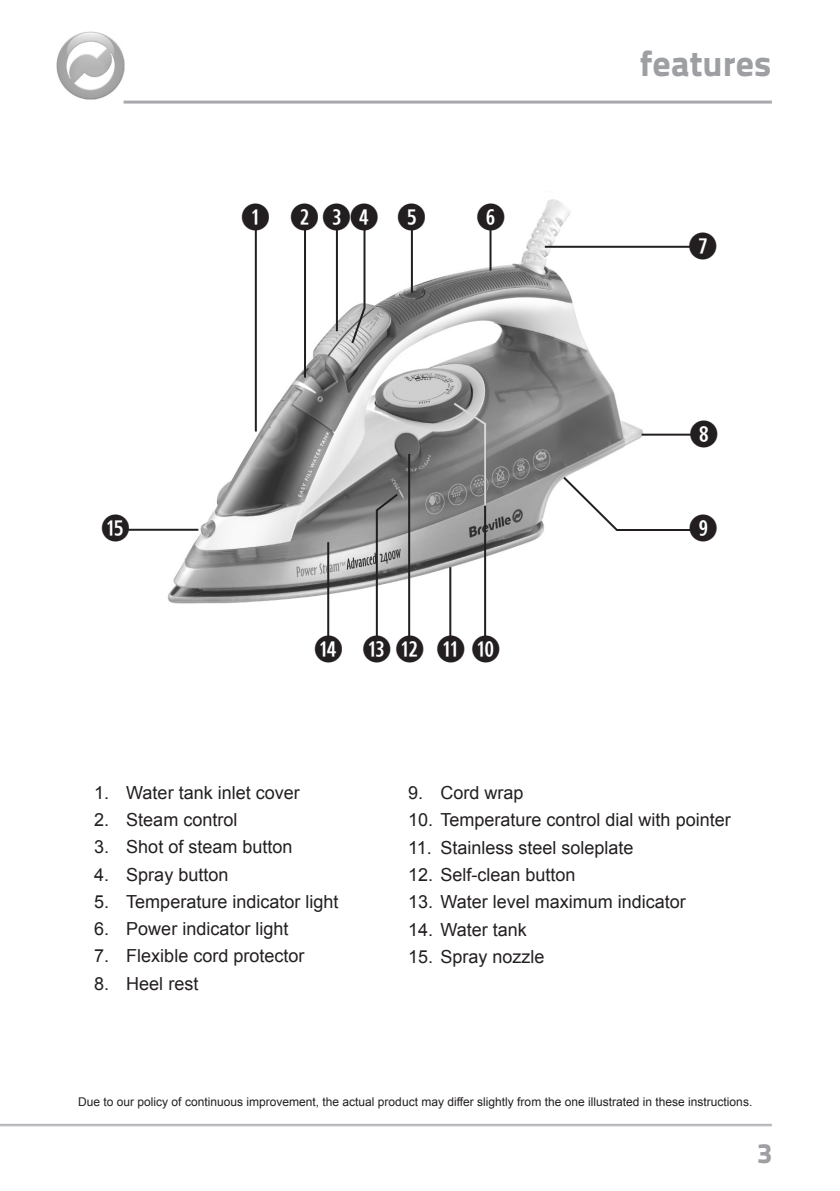
<style>
.page{position:relative;width:840px;height:1191px;background:#fff}
.page>*{position:absolute;margin:0;border:0;box-sizing:border-box;transform-origin:0 0}
.Number{font:700 36px "Combi Numerals";letter-spacing:.08em;color:#231f20}
.t1{font:36px "Titillium Text 14 L 999 wt";color:#9d9fa2}
.t2{font:28px "Titillium Text 14 L 999 wt";color:#9d9fa2}
.t3{font:18px "Arial";color:#231f20}
.Body{font:12px "Arial";color:#231f20}
</style>
<div class="page">
<hr style="left:0;top:1125px;width:771px;height:1px;background:#a8a9ad">
<hr style="left:0;top:1123px;width:771px;height:1px;background:#a8a9ad">
<hr style="left:123px;top:101px;width:648px;height:3px;background:#a8a9ad">
<img style="left:56px;top:31px;width:68px;height:69px">
<img style="left:163px;top:199px;width:490px;height:410px">
<hr style="left:641px;top:433px;width:50px;height:2px;background:#231f20">
<hr style="left:127px;top:529px;width:71px;height:2px;background:#231f20">
<svg style="left:349px;top:226px;width:17px;height:119px"></svg>
<hr style="left:255px;top:226px;width:2px;height:205px;background:#231f20">
<hr style="left:304px;top:226px;width:2px;height:151px;background:#231f20">
<hr style="left:410px;top:228px;width:2px;height:65px;background:#231f20">
<hr style="left:484px;top:444px;width:2px;height:195px;background:#231f20">
<hr style="left:327px;top:542px;width:2px;height:96px;background:#231f20">
<hr style="left:336px;top:230px;width:2px;height:101px;background:#231f20">
<hr style="left:544px;top:246px;width:146px;height:2px;background:#231f20">
<hr style="left:449px;top:567px;width:2px;height:72px;background:#231f20">
<svg style="left:561px;top:475px;width:131px;height:57px"></svg>
<svg style="left:374px;top:492px;width:26px;height:147px"></svg>
<hr style="left:408px;top:454px;width:2px;height:185px;background:#231f20">
<svg style="left:451px;top:401px;width:36px;height:107px"></svg>
<hr style="left:489px;top:229px;width:2px;height:41px;background:#231f20">
<p class="Number" style="left:241px;top:203px;width:31px">Q</p>
<p class="Number" style="left:290px;top:203px;width:91px">WER</p>
<p class="Number" style="left:397px;top:203px;width:31px">T</p>
<p class="Number" style="left:476px;top:203px;width:31px">Y</p>
<p class="Number" style="left:101px;top:514px;width:31px">H</p>
<p class="Number" style="left:313px;top:636px;width:31px">G</p>
<p class="Number" style="left:362px;top:636px;width:140px">FD SA</p>
<p class="t1" style="left:640px;top:40px;width:133px">features</p>
<p class="Number" style="left:687px;top:232px;width:31px">U</p>
<p class="Number" style="left:688px;top:420px;width:31px">I</p>
<p class="Number" style="left:688px;top:514px;width:31px">O</p>
<p class="t3" style="left:94px;top:780px;width:207px">1. Water tank inlet cover</p>
<p class="t3" style="left:94px;top:808px;width:145px">2. Steam control</p>
<p class="t3" style="left:94px;top:835px;width:200px">3. Shot of steam button</p>
<p class="t3" style="left:94px;top:862px;width:136px">4. Spray button</p>
<p class="t3" style="left:94px;top:889px;width:246px">5. Temperature indicator light</p>
<p class="t3" style="left:94px;top:917px;width:196px">6. Power indicator light</p>
<p class="t3" style="left:94px;top:944px;width:212px">7. Flexible cord protector</p>
<p class="t3" style="left:94px;top:971px;width:106px">8. Heel rest</p>
<p class="t3" style="left:408px;top:781px;width:117px">9. Cord wrap</p>
<p class="t3" style="left:408px;top:808px;width:324px">10. Temperature control dial with pointer</p>
<p class="t3" style="left:408px;top:835px;width:227px">11. Stainless steel soleplate</p>
<p class="t3" style="left:408px;top:863px;width:169px">12. Self-clean button</p>
<p class="t3" style="left:408px;top:890px;width:279px">13. Water level maximum indicator</p>
<p class="t3" style="left:408px;top:917px;width:120px">14. Water tank</p>
<p class="t3" style="left:408px;top:944px;width:138px">15. Spray nozzle</p>
<p class="Body" style="left:78px;top:1093px;width:675px">Due to our policy of continuous improvement, the actual product may differ slightly from the one illustrated in these instructions.</p>
<p class="t2" style="left:756px;top:1135px;width:16px">3</p>
</div>
